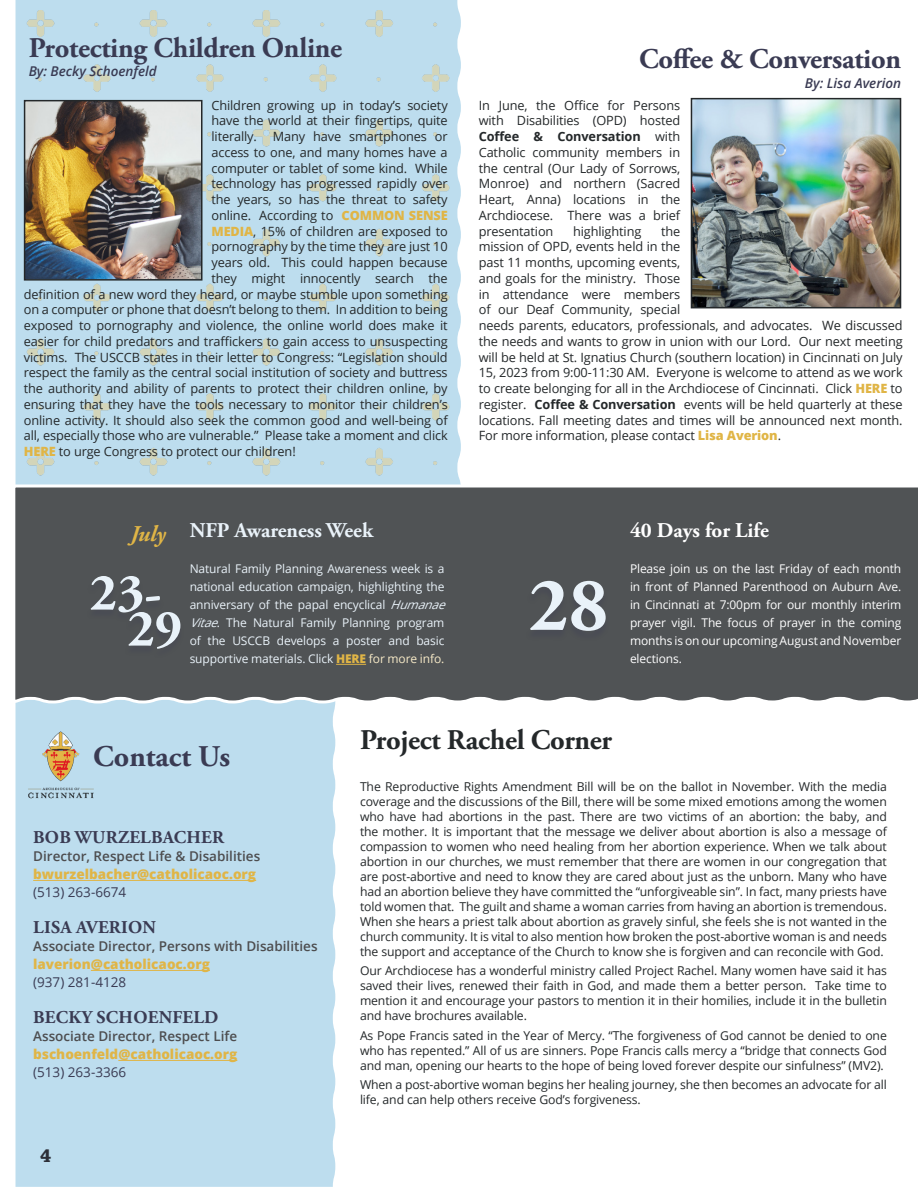
<style>
.page{position:relative;width:918px;height:1188px;background:#fff}
.page>*{position:absolute;margin:0;border:0;box-sizing:border-box;transform-origin:0 0}
.t1{font:700 76.5px "Adobe Garamond Pro";color:#e9f2f9}
.t2{font:700 52.5px "Adobe Garamond Pro";color:#e9f2f9}
.t3{font:700 30px "Adobe Garamond Pro";color:#3a3b53}
.t4{font:700 28.5px "Adobe Garamond Pro";letter-spacing:-.01em;color:#3a3b53}
.t5{font:700 28.5px "Adobe Garamond Pro";letter-spacing:-.01em;color:#24282a}
.t6{font:italic 700 22.5px "Adobe Garamond Pro";color:#e0b546}
.t7{font:700 21px "Adobe Garamond Pro";color:#e9f2f9}
.t8{font:700 21px "Adobe Garamond Pro";color:#fff}
.t9{font:700 19.8px "Chaparral Pro";color:#2c2e37}
.t10{font:700 18px "Adobe Garamond Pro";letter-spacing:.015em;color:#3a3b53}
.t11{font:600 13.5px "Open Sans";color:#4d4d4f}
.t12{font:800 13.5px "Open Sans";color:#e0b546}
.t13{font:13.5px "Open Sans";color:#3a3b53}
.t14{font:italic 600 13.5px "Open Sans";color:#3a3b53}
.t15{font:12.75px/15.8px "Open Sans";letter-spacing:-.01em;color:#24282a;text-align:justify}
.t16{font:12.15px/15px "Open Sans";letter-spacing:-.01em;color:#24282a;text-align:justify}
.t17{font:12px/18px "Open Sans";letter-spacing:-.01em;color:#e9f2f9}
.t18{font:12px/18px "Open Sans";letter-spacing:-.01em;color:#fff;text-align:justify}
.s1{font-weight:800;color:#e0b546}
.s2{font-style:italic}
.s3{color:#f6e9c7}
.s4{font-weight:700}
</style>
<div class="page">
<svg style="left:16px;top:0;width:445px;height:483px;background:#c5e1ef"></svg>
<div style="left:16px;top:705px;width:319px;height:482px;background:#bdddee"></div>
<div style="left:15px;top:483px;width:903px;height:222px;background:#505355"></div>
<div style="left:525px;top:582px;width:85px;height:59px;background:#4e5154"></div>
<img style="left:15px;top:709px;width:103px;height:116px">
<div style="left:15px;top:11px;width:442px;height:466px;background:#bdddee"></div>
<div style="left:87px;top:578px;width:98px;height:81px;background:#4f5254"></div>
<hr style="left:33px;top:880px;width:223px;height:1px;background:#e0b546">
<hr style="left:91px;top:970px;width:119px;height:1px;background:#e0b546">
<hr style="left:118px;top:1060px;width:119px;height:1px;background:#e0b546">
<hr style="left:336px;top:664px;width:30px;height:1px;background:#e0b546">
<img style="left:690px;top:97px;width:212px;height:212px">
<img style="left:23px;top:99px;width:180px;height:182px">
<h3 class="t4" style="left:29px;top:31px;width:315px">Protecting Children Online</h3>
<p class="t14" style="left:29px;top:62px;width:130px">By: Becky Schoenfeld</p>
<p class="t15" style="left:212px;top:97px;width:238px">Children growing up in today’s society</p>
<p class="t15" style="left:212px;top:113px;width:238px">have the world at their fingertips, quite</p>
<p class="t15" style="left:212px;top:128px;width:238px">literally. Many have smartphones or</p>
<p class="t15" style="left:212px;top:144px;width:238px">access to one, and many homes have a</p>
<p class="t15" style="left:212px;top:160px;width:238px">computer or tablet of some kind. While</p>
<p class="t15" style="left:212px;top:176px;width:238px">technology has progressed rapidly over</p>
<p class="t15" style="left:212px;top:191px;width:238px">the years, so has the threat to safety</p>
<p class="t15" style="left:212px;top:207px;width:238px">online. According to <span class="s1">COMMON SENSE</span></p>
<p class="t15" style="left:212px;top:223px;width:238px"><span class="s1">MEDIA</span>, 15% of children are exposed to</p>
<p class="t15" style="left:212px;top:239px;width:238px">pornography by the time they are just 10</p>
<p class="t15" style="left:212px;top:254px;width:238px">years old. This could happen because</p>
<p class="t15" style="left:212px;top:270px;width:238px">they might innocently search the</p>
<p class="t15" style="left:24px;top:286px;width:425px">definition of a new word they heard, or maybe stumble upon something</p>
<p class="t15" style="left:24px;top:302px;width:425px">on a computer or phone that doesn’t belong to them. In addition to being</p>
<p class="t15" style="left:24px;top:317px;width:425px">exposed to pornography and violence, the online world does make it</p>
<p class="t15" style="left:24px;top:333px;width:425px">easier for child predators and traffickers to gain access to unsuspecting</p>
<p class="t15" style="left:24px;top:349px;width:425px">victims. The USCCB states in their letter to Congress: “Legislation should</p>
<p class="t15" style="left:24px;top:365px;width:425px">respect the family as the central social institution of society and buttress</p>
<p class="t15" style="left:24px;top:380px;width:425px">the authority and ability of parents to protect their children online, by</p>
<p class="t15" style="left:24px;top:396px;width:425px">ensuring that they have the tools necessary to monitor their children’s</p>
<p class="t15" style="left:24px;top:412px;width:425px">online activity. It should also seek the common good and well-being of</p>
<p class="t15" style="left:24px;top:428px;width:425px">all, especially those who are vulnerable.” Please take a moment and click</p>
<p class="t15" style="left:24px;top:443px;width:273px"><span class="s1">HERE</span> to urge Congress to protect our children!</p>
<h3 class="t6" style="left:130px;top:521px;width:37px">July</h3>
<h2 class="t2" style="left:90px;top:562px;width:73px">23-</h2>
<h2 class="t2" style="left:128px;top:598px;width:56px">29</h2>
<h3 class="t7" style="left:190px;top:519px;width:185px">NFP Awareness Week</h3>
<p class="t17" style="left:190px;top:560px;width:263px">Natural Family Planning Awareness week is a national education campaign, highlighting the anniversary of the papal encyclical <span class="s2">Humanae Vitae</span>. The Natural Family Planning program of the USCCB develops a poster and basic supportive materials. Click <span class="s1">HERE</span> <span class="s3">for more info.</span></p>
<h3 class="t4" style="left:639px;top:43px;width:264px">Coffee &amp; Conversation</h3>
<p class="t14" style="left:805px;top:74px;width:98px">By: Lisa Averion</p>
<p class="t15" style="left:479px;top:97px;width:203px">In June, the Office for Persons with Disabilities (OPD) hosted <span class="s4">Coffee &amp; Conversation</span> with Catholic community members in the central (Our Lady of Sorrows, Monroe) and northern (Sacred Heart, Anna) locations in the Archdiocese. There was a brief presentation</p>
<p class="t15" style="left:479px;top:223px;width:425px;text-align:left;text-indent:182px">the<br>mission of OPD, events held in the<br>past 11 months, upcoming events,<br>and goals for the ministry. Those<br>in attendance were members<br>of our Deaf Community, special<br>needs parents, educators, professionals, and advocates. We discussed the needs and wants to grow in union with our Lord. Our next meeting will be held at St. Ignatius Church (southern location) in Cincinnati on July 15, 2023 from 9:00-11:30 AM. Everyone is welcome to attend as we work to create belonging for all in the Archdiocese of Cincinnati. Click <span class="s1">HERE</span> to register. <span class="s4">Coffee &amp; Conversation</span> events will be held quarterly at these locations. Fall meeting dates and times will be announced next month.<br>For more information, please contact <span class="s1">Lisa Averion</span>.</p>
<p class="t15" style="left:573px;top:223px;width:70px">highlighting</p>
<h1 class="t1" style="left:529px;top:561px;width:81px">28</h1>
<h3 class="t8" style="left:630px;top:519px;width:140px">40 Days for Life</h3>
<p class="t18" style="left:630px;top:560px;width:273px">Please join us on the last Friday of each month in front of Planned Parenthood on Auburn Ave. in Cincinnati at 7:00pm for our monthly interim prayer vigil. The focus of prayer in the coming months is on our upcoming August and November elections.</p>
<h3 class="t3" style="left:93px;top:739px;width:139px">Contact Us</h3>
<h3 class="t10" style="left:33px;top:827px;width:192px">BOB WURZELBACHER</h3>
<p class="t11" style="left:33px;top:847px;width:229px">Director, Respect Life &amp; Disabilities</p>
<p class="t12" style="left:33px;top:864px;width:224px">bwurzelbacher@catholicaoc.org</p>
<p class="t13" style="left:33px;top:883px;width:95px">(513) 263-6674</p>
<h3 class="t10" style="left:33px;top:917px;width:124px">LISA AVERION</h3>
<p class="t11" style="left:33px;top:937px;width:286px">Associate Director, Persons with Disabilities</p>
<p class="t12" style="left:33px;top:954px;width:178px">laverion@catholicaoc.org</p>
<p class="t13" style="left:33px;top:973px;width:95px">(937) 281-4128</p>
<h3 class="t10" style="left:33px;top:1007px;width:187px">BECKY SCHOENFELD</h3>
<p class="t11" style="left:33px;top:1027px;width:206px">Associate Director, Respect Life</p>
<p class="t12" style="left:33px;top:1044px;width:206px">bschoenfeld@catholicaoc.org</p>
<p class="t13" style="left:33px;top:1063px;width:95px">(513) 263-3366</p>
<h3 class="t9" style="left:40px;top:1144px;width:13px">4</h3>
<h3 class="t5" style="left:360px;top:723px;width:254px">Project Rachel Corner</h3>
<p class="t16" style="left:360px;top:779px;width:528px">The Reproductive Rights Amendment Bill will be on the ballot in November. With the media coverage and the discussions of the Bill, there will be some mixed emotions among the women who have had abortions in the past. There are two victims of an abortion: the baby, and the mother. It is important that the message we deliver about abortion is also a message of compassion to women who need healing from her abortion experience. When we talk about abortion in our churches, we must remember that there are women in our congregation that are post-abortive and need to know they are cared about just as the unborn. Many who have had an abortion believe they have committed the “unforgiveable sin”. In fact, many priests have told women that. The guilt and shame a woman carries from having an abortion is tremendous.<br>When she hears a priest talk about abortion as gravely sinful, she feels she is not wanted in the church community. It is vital to also mention how broken the post-abortive woman is and needs the support and acceptance of the Church to know she is forgiven and can reconcile with God.</p>
<p class="t16" style="left:360px;top:963px;width:528px">Our Archdiocese has a wonderful ministry called Project Rachel. Many women have said it has saved their lives, renewed their faith in God, and made them a better person. Take time to mention it and encourage your pastors to mention it in their homilies, include it in the bulletin and have brochures available.</p>
<p class="t16" style="left:360px;top:1028px;width:528px">As Pope Francis sated in the Year of Mercy. “The forgiveness of God cannot be denied to one who has repented.” All of us are sinners. Pope Francis calls mercy a “bridge that connects God and man, opening our hearts to the hope of being loved forever despite our sinfulness” (MV2).</p>
<p class="t16" style="left:360px;top:1077px;width:528px">When a post-abortive woman begins her healing journey, she then becomes an advocate for all life, and can help others receive God’s forgiveness.</p>
</div>
